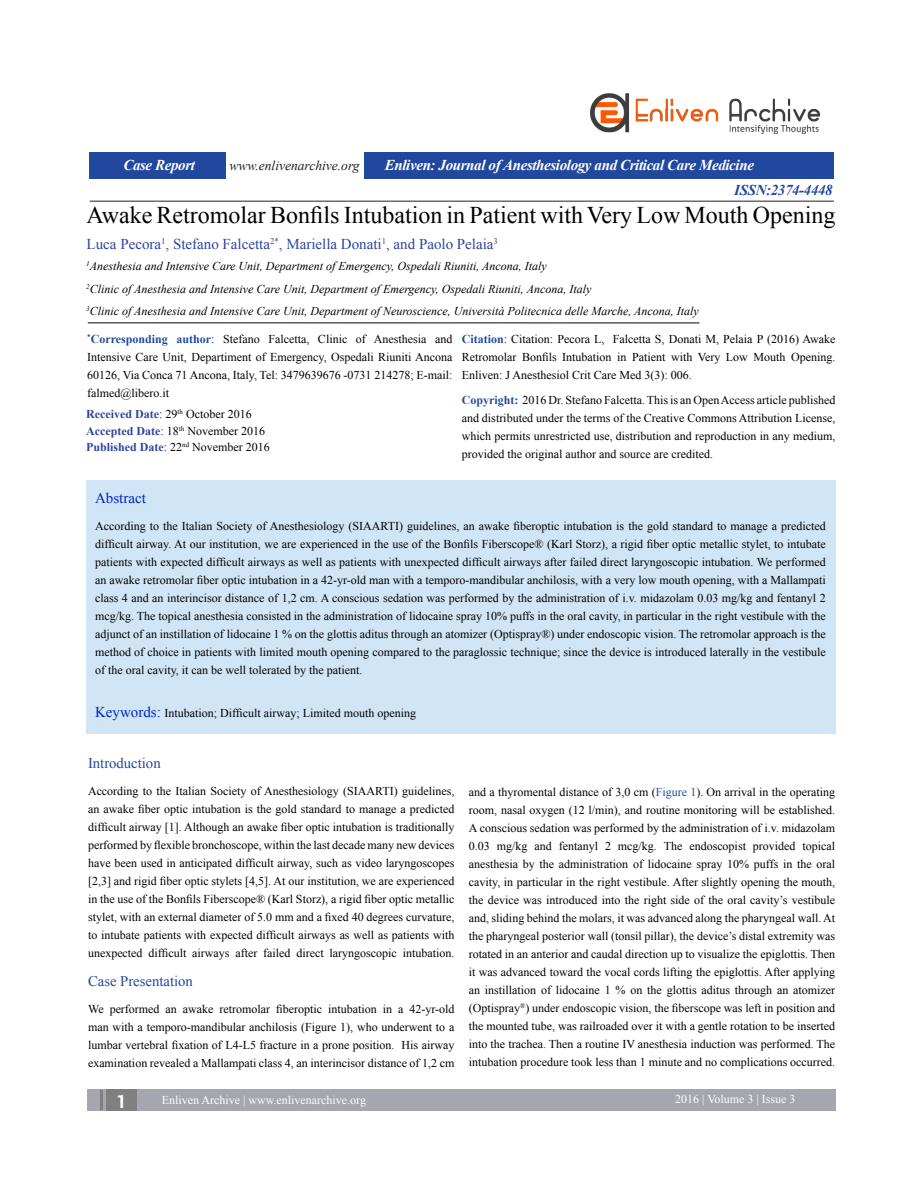
<style>
.page{position:relative;width:918px;height:1185px;background:#fff}
.page>*{position:absolute;margin:0;border:0;box-sizing:border-box;transform-origin:0 0}
.Paragraph_Style1{font:24px "Times New Roman";color:#000}
.t1{font:700 18px "Roboto";color:#fff}
.Paragraph_Style1-2{font:italic 700 15px "Times New Roman";letter-spacing:-.025em;color:#fff}
.Paragraph_Style3{font:15px "Times New Roman";color:#2c459d}
.Paragraph_Style1-3{font:italic 700 15px "Times New Roman";letter-spacing:-.025em;color:#22489e}
.Paragraph_Style10{font:15px "Times New Roman";color:#0026c0}
.Paragraph_Style10-2{font:14.7px "Times New Roman";color:#22489e}
.t2{font:italic 13.5px "Times New Roman";color:#231f20}
.Paragraph_Style3-2{font:12px/18px "Times New Roman";color:#000;text-align:justify}
.Paragraph_Style3-3{font:italic 12px "Times New Roman";color:#000}
.t3{font:12px "Times New Roman";color:#fff}
.Paragraph_Style10-3{font:12px "Times New Roman";color:#000}
.s1{font-weight:700;color:#22489e}
.s2{font-weight:700;color:#2c459d}
.s3{font-size:15px;color:#0026c0}
.s4{color:#22489e}
</style>
<div class="page">
<div style="left:87px;top:1089px;width:749px;height:22px;background:#a5a6af"></div>
<hr style="left:100px;top:1090px;width:3px;height:20px;background:#808080">
<div style="left:106px;top:1089px;width:31px;height:22px;background:#808080"></div>
<hr style="left:90px;top:201px;width:744px;height:1px;background:#231f20">
<hr style="left:88px;top:322px;width:611px;height:1px;background:#231f20">
<div style="left:90px;top:152px;width:744px;height:27px;background:#22489e"></div>
<div style="left:227px;top:150px;width:137px;height:33px;background:#fff"></div>
<img style="left:590px;top:93px;width:231px;height:41px">
<div style="left:86px;top:481px;width:750px;height:253px;background:#d0e5f6"></div>
<p class="Paragraph_Style1-2" style="left:123px;top:155px;width:73px">Case Report</p>
<p class="Paragraph_Style1-2" style="left:385px;top:154px;width:371px">Enliven: Journal of Anesthesiology and Critical Care Medicine</p>
<p class="t2" style="left:230px;top:156px;width:131px">www.enlivenarchive.org</p>
<p class="Paragraph_Style1-3" style="left:734px;top:179px;width:100px">ISSN:2374-4448</p>
<p class="Paragraph_Style1" style="left:87px;top:198px;width:750px">Awake Retromolar Bonfils Intubation in Patient with Very Low Mouth Opening</p>
<p class="Paragraph_Style3" style="left:87px;top:234px;width:413px">Luca Pecora<sup>1</sup>, Stefano Falcetta<sup>2*</sup>, Mariella Donati<sup>1</sup>, and Paolo Pelaia<sup>3</sup></p>
<p class="Paragraph_Style3-3" style="left:86px;top:258px;width:462px"><sup>1</sup>Anesthesia and Intensive Care Unit, Department of Emergency, Ospedali Riuniti, Ancona, Italy</p>
<p class="Paragraph_Style3-3" style="left:86px;top:281px;width:507px"><sup>2</sup>Clinic of Anesthesia and Intensive Care Unit, Department of Emergency, Ospedali Riuniti, Ancona, Italy</p>
<p class="Paragraph_Style3-3" style="left:86px;top:303px;width:614px"><sup>3</sup>Clinic of Anesthesia and Intensive Care Unit, Department of Neuroscience, Università Politecnica delle Marche, Ancona, Italy</p>
<p class="Paragraph_Style3-2" style="left:87px;top:329px;width:367px"><sup>*</sup><span class="s1">Corresponding author</span>: Stefano Falcetta, Clinic of Anesthesia and Intensive Care Unit, Departiment of Emergency, Ospedali Riuniti Ancona 60126, Via Conca 71 Ancona, Italy, Tel: 3479639676 -0731 214278; E-mail: falmed@libero.it</p>
<p class="Paragraph_Style3-2" style="left:462px;top:329px;width:375px"><span class="s1">Citation</span>: Citation: Pecora L, Falcetta S, Donati M, Pelaia P (2016) Awake Retromolar Bonfils Intubation in Patient with Very Low Mouth Opening.<br>Enliven: J Anesthesiol Crit Care Med 3(3): 006.</p>
<p class="Paragraph_Style3-2" style="left:462px;top:391px;width:375px"><span class="s1">Copyright:</span> 2016 Dr. Stefano Falcetta. This is an Open Access article published and distributed under the terms of the Creative Commons Attribution License, which permits unrestricted use, distribution and reproduction in any medium, provided the original author and source are credited.</p>
<p class="Paragraph_Style3-2" style="left:86px;top:405px;width:167px"><span class="s2">Received Date</span>: 29<sup>th</sup> October 2016</p>
<p class="Paragraph_Style3-2" style="left:86px;top:421px;width:180px"><span class="s2">Accepted Date</span>: 18<sup>th</sup> November 2016</p>
<p class="Paragraph_Style3-2" style="left:86px;top:438px;width:185px"><span class="s2">Published Date</span>: 22<sup>nd</sup> November 2016</p>
<p class="Paragraph_Style10" style="left:95px;top:487px;width:52px">Abstract</p>
<p class="Paragraph_Style3-2" style="left:95px;top:516px;width:732px">According to the Italian Society of Anesthesiology (SIAARTI) guidelines, an awake fiberoptic intubation is the gold standard to manage a predicted difficult airway. At our institution, we are experienced in the use of the Bonfils Fiberscope® (Karl Storz), a rigid fiber optic metallic stylet, to intubate patients with expected difficult airways as well as patients with unexpected difficult airways after failed direct laryngoscopic intubation. We performed an awake retromolar fiber optic intubation in a 42-yr-old man with a temporo-mandibular anchilosis, with a very low mouth opening, with a Mallampati class 4 and an interincisor distance of 1,2 cm. A conscious sedation was performed by the administration of i.v. midazolam 0.03 mg/kg and fentanyl 2 mcg/kg. The topical anesthesia consisted in the administration of lidocaine spray 10% puffs in the oral cavity, in particular in the right vestibule with the adjunct of an instillation of lidocaine 1 % on the glottis aditus through an atomizer (Optispray®) under endoscopic vision. The retromolar approach is the method of choice in patients with limited mouth opening compared to the paraglossic technique; since the device is introduced laterally in the vestibule of the oral cavity, it can be well tolerated by the patient.</p>
<p class="Paragraph_Style10-3" style="left:95px;top:705px;width:323px"><span class="s3">Keywords:</span> Intubation; Difficult airway; Limited mouth opening</p>
<p class="Paragraph_Style10-2" style="left:88px;top:753px;width:74px">Introduction</p>
<p class="Paragraph_Style3-2" style="left:88px;top:782px;width:368px">According to the Italian Society of Anesthesiology (SIAARTI) guidelines, an awake fiber optic intubation is the gold standard to manage a predicted difficult airway [1]. Although an awake fiber optic intubation is traditionally performed by flexible bronchoscope, within the last decade many new devices have been used in anticipated difficult airway, such as video laryngoscopes [2,3] and rigid fiber optic stylets [4,5]. At our institution, we are experienced in the use of the Bonfils Fiberscope® (Karl Storz), a rigid fiber optic metallic stylet, with an external diameter of 5.0 mm and a fixed 40 degrees curvature, to intubate patients with expected difficult airways as well as patients with unexpected difficult airways after failed direct laryngoscopic intubation.</p>
<p class="Paragraph_Style10-2" style="left:88px;top:971px;width:106px">Case Presentation</p>
<p class="Paragraph_Style3-2" style="left:88px;top:999px;width:368px">We performed an awake retromolar fiberoptic intubation in a 42-yr-old man with a temporo-mandibular anchilosis (Figure 1), who underwent to a lumbar vertebral fixation of L4-L5 fracture in a prone position. His airway examination revealed a Mallampati class 4, an interincisor distance of 1,2 cm</p>
<p class="Paragraph_Style3-2" style="left:469px;top:783px;width:368px">and a thyromental distance of 3,0 cm (<span class="s4">Figure 1</span>). On arrival in the operating room, nasal oxygen (12 l/min), and routine monitoring will be established.<br>A conscious sedation was performed by the administration of i.v. midazolam 0.03 mg/kg and fentanyl 2 mcg/kg. The endoscopist provided topical anesthesia by the administration of lidocaine spray 10% puffs in the oral cavity, in particular in the right vestibule. After slightly opening the mouth, the device was introduced into the right side of the oral cavity’s vestibule and, sliding behind the molars, it was advanced along the pharyngeal wall. At the pharyngeal posterior wall (tonsil pillar), the device’s distal extremity was rotated in an anterior and caudal direction up to visualize the epiglottis. Then it was advanced toward the vocal cords lifting the epiglottis. After applying an instillation of lidocaine 1 % on the glottis aditus through an atomizer (Optispray<sup>®</sup>) under endoscopic vision, the fiberscope was left in position and the mounted tube, was railroaded over it with a gentle rotation to be inserted into the trachea. Then a routine IV anesthesia induction was performed. The intubation procedure took less than 1 minute and no complications occurred.</p>
<h2 class="t1" style="left:116px;top:1089px;width:12px">1</h2>
<p class="t3" style="left:162px;top:1092px;width:206px">Enliven Archive | www.enlivenarchive.org</p>
<p class="t3" style="left:675px;top:1091px;width:122px">2016 | Volume 3 | Issue 3</p>
</div>
